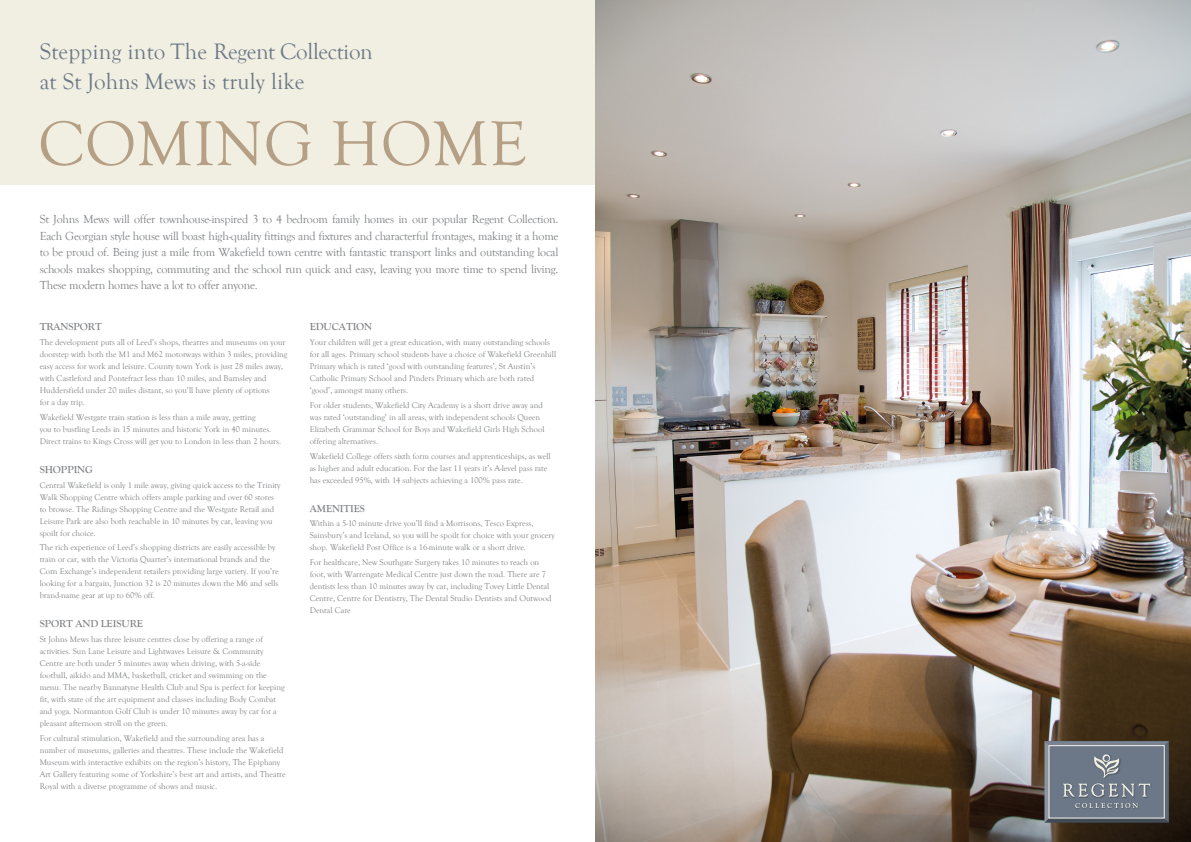
<style>
.page{position:relative;width:1191px;height:842px;background:#fff}
.page>*{position:absolute;margin:0;border:0;box-sizing:border-box;transform-origin:0 0}
.t1{font:65px "Goudy Old Style T";letter-spacing:.01em;color:#b6a085}
.t2{font:23px/30px "Goudy Old Style T";color:#6c7887}
.t3{font:12px/16.5px "Goudy Old Style T";letter-spacing:-.02em;color:#808285;text-align:justify}
.t4{font:700 10.5px "Goudy Old Style T";letter-spacing:-.01em;color:#808285}
.t5{font:8.5px/12px "Goudy Old Style T";color:#808285}
</style>
<div class="page">
<div style="left:0;top:0;width:595px;height:184px;background:#f1efe2"></div>
<img style="left:595px;top:0;width:596px;height:842px">
<svg style="left:1044px;top:741px;width:124px;height:81px;background:#77818d"></svg>
<h2 class="t2" style="left:40px;top:37px;width:335px">Stepping into The Regent Collection at St Johns Mews is truly like</h2>
<h1 class="t1" style="left:38px;top:108px;width:490px">COMING HOME</h1>
<p class="t3" style="left:40px;top:211px;width:520px">St Johns Mews will offer townhouse-inspired 3 to 4 bedroom family homes in our popular Regent Collection.<br>Each Georgian style house will boast high-quality fittings and fixtures and characterful frontages, making it a home to be proud of. Being just a mile from Wakefield town centre with fantastic transport links and outstanding local schools makes shopping, commuting and the school run quick and easy, leaving you more time to spend living.<br>These modern homes have a lot to offer anyone.</p>
<p class="t4" style="left:40px;top:321px;width:64px">TRANSPORT</p>
<p class="t5" style="left:40px;top:336px;width:249px">The development puts all of Leed’s shops, theatres and museums on your doorstep with both the M1 and M62 motorways within 3 miles, providing easy access for work and leisure. County town York is just 28 miles away, with Castleford and Pontefract less than 10 miles, and Barnsley and Huddersfield under 20 miles distant, so you’ll have plenty of options<br>for a day trip.</p>
<p class="t5" style="left:40px;top:411px;width:243px">Wakefield Westgate train station is less than a mile away, getting<br>you to bustling Leeds in 15 minutes and historic York in 40 minutes.<br>Direct trains to Kings Cross will get you to London in less than 2 hours.</p>
<p class="t4" style="left:40px;top:463px;width:55px">SHOPPING</p>
<p class="t5" style="left:40px;top:479px;width:242px">Central Wakefield is only 1 mile away, giving quick access to the Trinity Walk Shopping Centre which offers ample parking and over 60 stores to browse. The Ridings Shopping Centre and the Westgate Retail and Leisure Park are also both reachable in 10 minutes by car, leaving you spoilt for choice.</p>
<p class="t5" style="left:40px;top:542px;width:240px">The rich experience of Leed’s shopping districts are easily accessible by train or car, with the Victoria Quarter’s international brands and the Corn Exchange’s independent retailers providing large variety. If you’re looking for a bargain, Junction 32 is 20 minutes down the M6 and sells brand-name gear at up to 60% off.</p>
<p class="t4" style="left:40px;top:618px;width:105px">SPORT AND LEISURE</p>
<p class="t5" style="left:40px;top:634px;width:246px">St Johns Mews has three leisure centres close by offering a range of activities. Sun Lane Leisure and Lightwaves Leisure &amp; Community Centre are both under 5 minutes away when driving, with 5-a-side football, aikido and MMA, basketball, cricket and swimming on the menu. The nearby Bannatyne Health Club and Spa is perfect for keeping fit, with state of the art equipment and classes including Body Combat and yoga. Normanton Golf Club is under 10 minutes away by car for a pleasant afternoon stroll on the green.</p>
<p class="t5" style="left:40px;top:732px;width:248px">For cultural stimulation, Wakefield and the surrounding area has a number of museums, galleries and theatres. These include the Wakefield Museum with interactive exhibits on the region’s history, The Epiphany Art Gallery featuring some of Yorkshire’s best art and artists, and Theatre Royal with a diverse programme of shows and music.</p>
<p class="t4" style="left:310px;top:321px;width:64px">EDUCATION</p>
<p class="t5" style="left:310px;top:336px;width:248px">Your children will get a great education, with many outstanding schools for all ages. Primary school students have a choice of Wakefield Greenhill Primary which is rated ‘good with outstanding features’, St Austin’s Catholic Primary School and Pinders Primary which are both rated ‘good’, amongst many others.</p>
<p class="t5" style="left:310px;top:399px;width:236px">For older students, Wakefield City Academy is a short drive away and was rated ‘outstanding’ in all areas, with independent schools Queen Elizabeth Grammar School for Boys and Wakefield Girls High School offering alternatives.</p>
<p class="t5" style="left:310px;top:450px;width:242px">Wakefield College offers sixth form courses and apprenticeships, as well as higher and adult education. For the last 11 years it’s A-level pass rate has exceeded 95%, with 14 subjects achieving a 100% pass rate.</p>
<p class="t4" style="left:310px;top:502px;width:57px">AMENITIES</p>
<p class="t5" style="left:310px;top:518px;width:246px">Within a 5-10 minute drive you’ll find a Morrisons, Tesco Express,<br>Sainsbury’s and Iceland, so you will be spoilt for choice with your grocery shop. Wakefield Post Office is a 16-minute walk or a short drive.</p>
<p class="t5" style="left:310px;top:557px;width:243px">For healthcare, New Southgate Surgery takes 10 minutes to reach on foot, with Warrengate Medical Centre just down the road. There are 7 dentists less than 10 minutes away by car, including Tovey Little Dental Centre, Centre for Dentistry, The Dental Studio Dentists and Outwood Dental Care</p>
</div>
